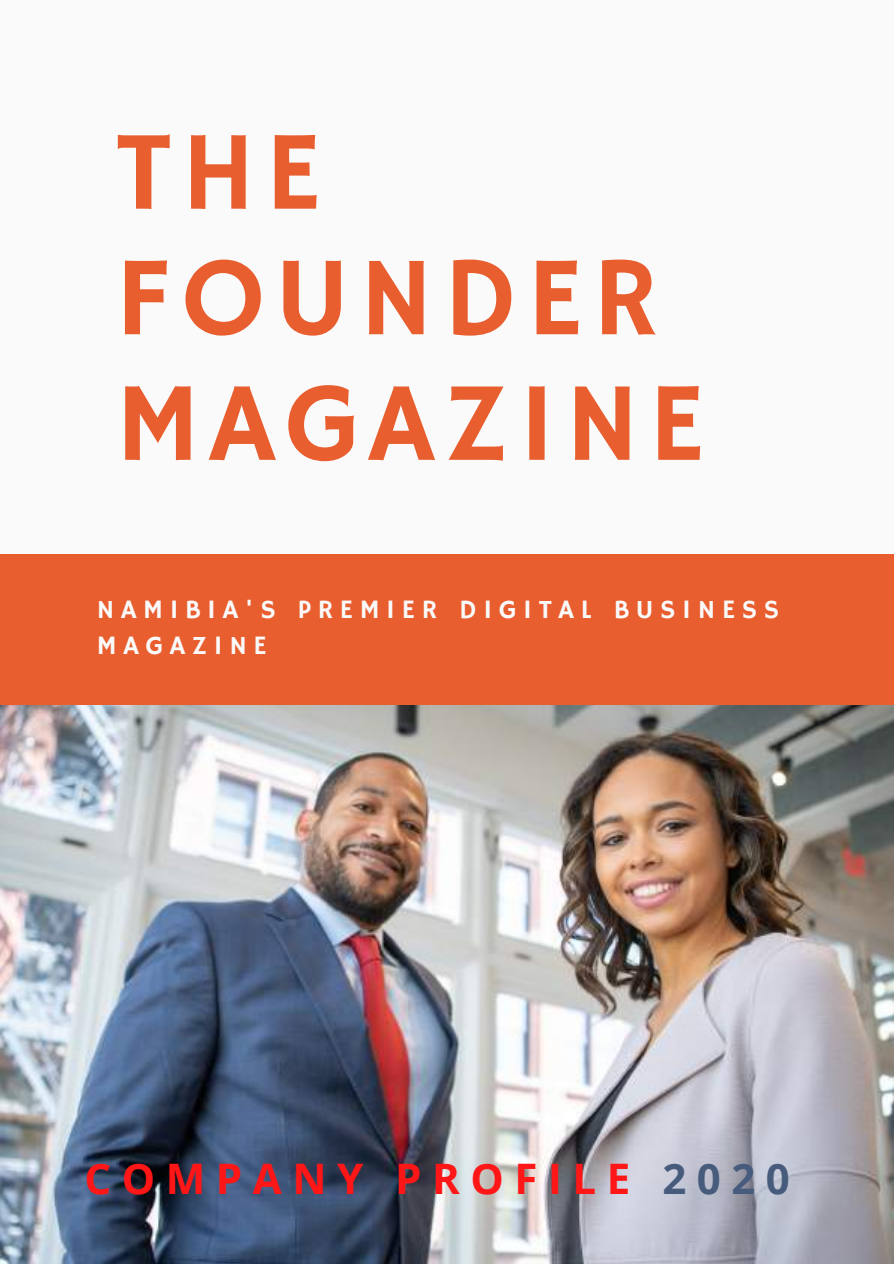
<style>
.page{position:relative;width:894px;height:1264px;background:#fff}
.page>*{position:absolute;margin:0;border:0;box-sizing:border-box;transform-origin:0 0}
.t1{font:112.8px/125.6px "Hammersmith One";letter-spacing:.08em;color:#e95e2f}
.t2{font:700 42px "Open Sans";letter-spacing:.25em;color:#ff1616}
.t3{font:26.55px/36px "Hammersmith One";letter-spacing:.25em;color:#fafafa}
.s1{color:#475c7d}
</style>
<div class="page">
<div style="left:0;top:0;width:893px;height:1263px;background:#fafafa"></div>
<img style="left:0;top:704px;width:893px;height:559px">
<div style="left:0;top:554px;width:893px;height:150px;background:#e95e2f"></div>
<h1 class="t1" style="left:115px;top:115px;width:591px">THE<br>FOUNDER<br>MAGAZINE</h1>
<p class="t3" style="left:97px;top:593px;width:684px">NAMIBIA'S PREMIER DIGITAL BUSINESS<br>MAGAZINE</p>
<h2 class="t2" style="left:84px;top:1149px;width:706px">COMPANY PROFILE <span class="s1">2020</span></h2>
</div>
